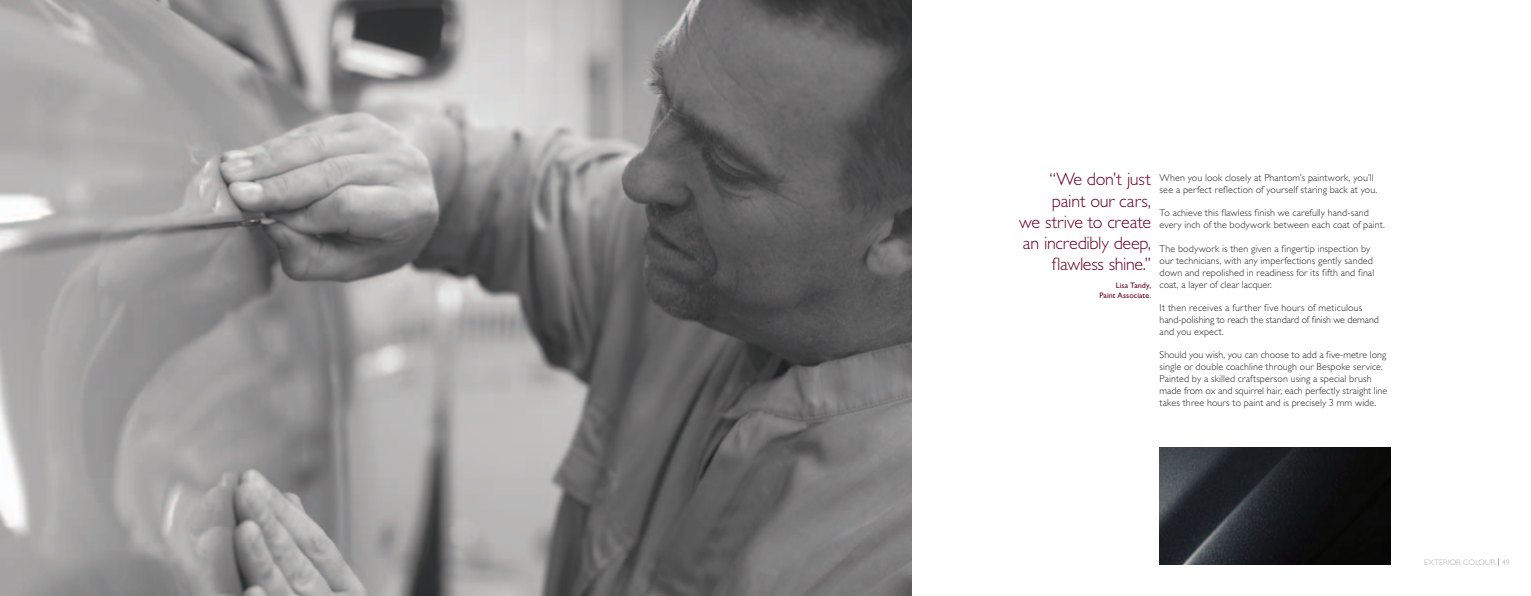
<style>
.page{position:relative;width:1531px;height:596px;background:#fff}
.page>*{position:absolute;margin:0;border:0;box-sizing:border-box;transform-origin:0 0}
.t1{font:300 18px/21px "Gill Alt One";letter-spacing:-.01em;color:#670020;text-align:right}
.t2{font:300 10px/12px "Gill Alt One";letter-spacing:.01em;color:#231f20}
.t3{font:8px/10px "Gill Alt One";letter-spacing:.005em;color:#670020;text-align:right}
.t4{font:300 8px "Gill Alt One";letter-spacing:.265em;color:#a8a9ad}
.s1{color:#670020}
</style>
<div class="page">
<img style="left:1159px;top:447px;width:231px;height:117px">
<img style="left:0;top:0;width:912px;height:595px">
<h1 class="t1" style="left:1019px;top:169px;width:134px">‘‘We don’t just paint our cars,<br>we strive to create an incredibly deep, flawless shine.’’</h1>
<p class="t3" style="left:1099px;top:280px;width:53px">Lisa Tandy,<br>Paint Associate.</p>
<p class="t2" style="left:1159px;top:171px;width:219px">When you look closely at Phantom’s paintwork, you’ll see a perfect reflection of yourself staring back at you.</p>
<p class="t2" style="left:1159px;top:207px;width:227px">To achieve this flawless finish we carefully hand-sand every inch of the bodywork between each coat of paint.</p>
<p class="t2" style="left:1159px;top:242px;width:216px">The bodywork is then given a fingertip inspection by our technicians, with any imperfections gently sanded down and repolished in readiness for its fifth and final coat, a layer of clear lacquer.</p>
<p class="t2" style="left:1159px;top:301px;width:221px">It then receives a further five hours of meticulous hand-polishing to reach the standard of finish we demand and you expect.</p>
<p class="t2" style="left:1159px;top:349px;width:229px">Should you wish, you can choose to add a five-metre long single or double coachline through our Bespoke service.<br>Painted by a skilled craftsperson using a special brush made from ox and squirrel hair, each perfectly straight line takes three hours to paint and is precisely 3 mm wide.</p>
<p class="t4" style="left:1424px;top:557px;width:87px">Exterior colour <span class="s1">|</span>49</p>
</div>
